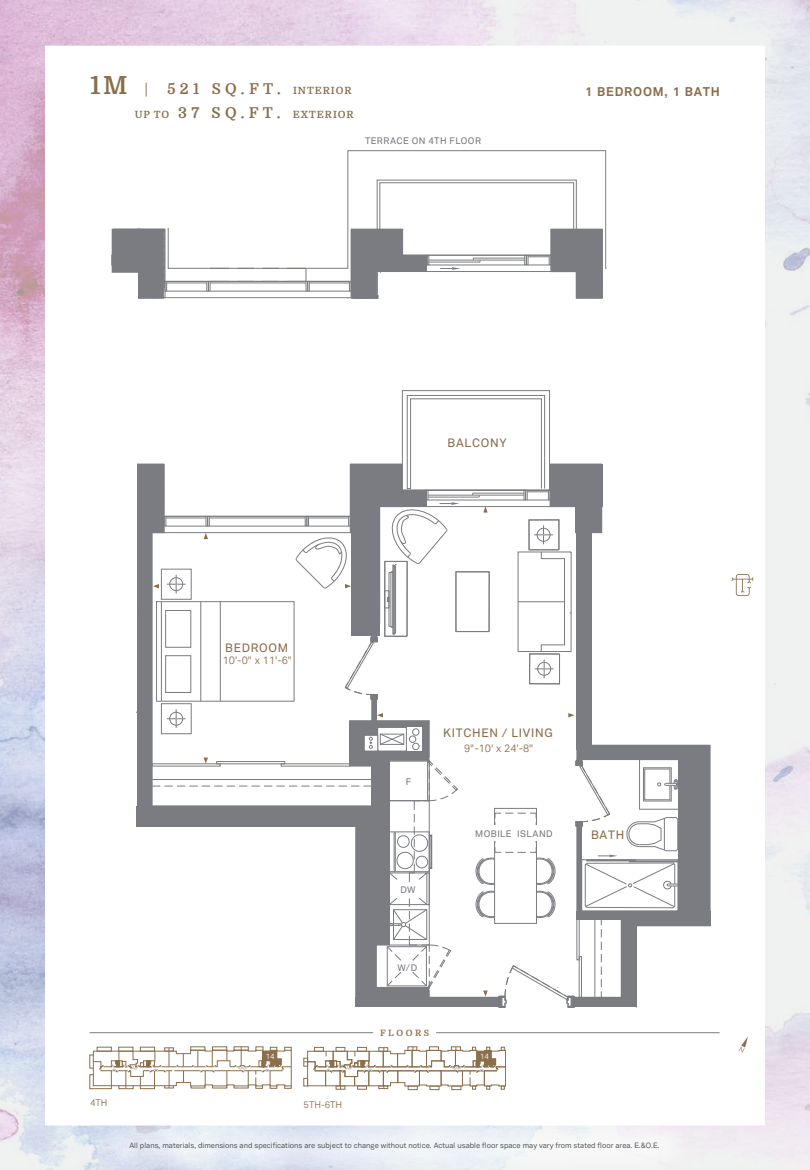
<style>
.page{position:relative;width:810px;height:1170px;background:#fff}
.page>*{position:absolute;margin:0;border:0;box-sizing:border-box;transform-origin:0 0}
.t1{font:700 25px "Domine";color:#8b6f4b}
.t2{font:700 15px "Domine";letter-spacing:.29em;color:#8b6f4b}
.t3{font:700 12.5px "Vaud";letter-spacing:.06em;color:#8b6f4b}
.t4{font:500 12px "Vaud";letter-spacing:.06em;color:#8b6f4b}
.t5{font:10.62px "Vaud";color:#8b6f4b}
.t6{font:700 10px "Domine";letter-spacing:.1em;color:#8b6f4b}
.t7{font:9.38px "Vaud";color:#8b6f4b}
.t8{font:500 9.25px "Vaud";letter-spacing:.045em;color:#7a7c81}
.t9{font:700 8.75px "Domine";letter-spacing:.29em;color:#8b6f4b}
.t10{font:7.62px "Vaud";color:#fff}
.t11{font:7.5px "Vaud";color:#414042}
.s1{font-weight:400;font-size:15px}
.s2{font-size:10px}
.s3{font-size:15px}
</style>
<div class="page">
<img style="left:0;top:0;width:810px;height:1170px">
<svg style="left:732px;top:574px;width:21px;height:22px"></svg>
<div style="left:93px;top:1105px;width:602px;height:65px;background:#fff;opacity:.57"></div>
<svg style="left:112px;top:150px;width:495px;height:119px"></svg>
<svg style="left:112px;top:180px;width:491px;height:119px"></svg>
<div style="left:402px;top:390px;width:148px;height:100px;border:1px solid #7a7c81"></div>
<svg style="left:591px;top:532px;width:120px;height:466px"></svg>
<div style="left:639px;top:759px;width:41px;height:50px;border:1px solid #7a7c81"></div>
<svg style="left:152px;top:700px;width:278px;height:58px"></svg>
<div style="left:636px;top:911px;width:74px;height:15px;background:#7a7c81"></div>
<div style="left:679px;top:745px;width:31px;height:169px;background:#7a7c81"></div>
<div style="left:577px;top:745px;width:103px;height:15px;background:#7a7c81"></div>
<div style="left:576px;top:533px;width:15px;height:217px;background:#7a7c81"></div>
<hr style="left:372px;top:696px;width:4px;height:25px;background:#7a7c81">
<div style="left:350px;top:721px;width:79px;height:39px;background:#7a7c81"></div>
<div style="left:138px;top:507px;width:14px;height:305px;background:#7a7c81"></div>
<div style="left:96px;top:456px;width:41px;height:71px;background:#fff"></div>
<div style="left:161px;top:703px;width:30px;height:31px;border:1px solid #7a7c81"></div>
<div style="left:156px;top:601px;width:6px;height:100px;border:1px solid #7a7c81"></div>
<svg style="left:167px;top:709px;width:19px;height:19px"></svg>
<div style="left:406px;top:727px;width:16px;height:24px;background:#fff"></div>
<div style="left:377px;top:727px;width:30px;height:24px;border:1px solid #7a7c81"></div>
<div style="left:364px;top:735px;width:14px;height:16px;border:1px solid #7a7c81"></div>
<svg style="left:366px;top:728px;width:54px;height:22px"></svg>
<svg style="left:568px;top:713px;width:6px;height:4px"></svg>
<svg style="left:110px;top:395px;width:493px;height:305px"></svg>
<svg style="left:137px;top:758px;width:541px;height:249px"></svg>
<svg style="left:377px;top:713px;width:6px;height:4px"></svg>
<div style="left:484px;top:826px;width:61px;height:15px;background:#fff"></div>
<div style="left:399px;top:255px;width:28px;height:16px;background:#7a7c81"></div>
<div style="left:399px;top:490px;width:27px;height:16px;background:#7a7c81"></div>
<svg style="left:89px;top:1047px;width:203px;height:42px"></svg>
<svg style="left:304px;top:1047px;width:202px;height:43px"></svg>
<svg style="left:739px;top:1037px;width:9px;height:16px"></svg>
<hr style="left:436px;top:1032px;width:284px;height:1px;background:#7a7c81">
<hr style="left:90px;top:1032px;width:283px;height:1px;background:#7a7c81">
<h1 class="t1" style="left:90px;top:71px;width:60px">1M <span class="s1">|</span></h1>
<h2 class="t2" style="left:167px;top:80px;width:186px">521 SQ.FT. <span class="s2">INTERIOR</span></h2>
<h3 class="t6" style="left:135px;top:109px;width:221px">UP TO <span class="s3">3 7 S Q . F T.</span> EXTERIOR</h3>
<p class="t8" style="left:365px;top:135px;width:118px">TERRACE ON 4TH FLOOR</p>
<h3 class="t3" style="left:585px;top:84px;width:136px">1 BEDROOM, 1 BATH</h3>
<p class="t7" style="left:90px;top:1097px;width:19px">4TH</p>
<h3 class="t4" style="left:448px;top:436px;width:61px">BALCONY</h3>
<h3 class="t4" style="left:225px;top:641px;width:65px">BEDROOM</h3>
<h3 class="t5" style="left:223px;top:654px;width:71px">10'-0" x 11'-6"</h3>
<p class="t8" style="left:406px;top:776px;width:7px">F</p>
<p class="t8" style="left:400px;top:884px;width:17px">DW</p>
<h3 class="t4" style="left:443px;top:726px;width:111px">KITCHEN / LIVING</h3>
<h3 class="t5" style="left:464px;top:742px;width:71px">9"-10' x 24'-8"</h3>
<p class="t8" style="left:475px;top:828px;width:79px">MOBILE ISLAND</p>
<p class="t8" style="left:398px;top:962px;width:21px">W/D</p>
<p class="t9" style="left:380px;top:1028px;width:51px">FLOORS</p>
<p class="t10" style="left:266px;top:1052px;width:10px">14</p>
<p class="t10" style="left:480px;top:1052px;width:10px">14</p>
<p class="t7" style="left:304px;top:1099px;width:40px">5TH-6TH</p>
<h3 class="t4" style="left:591px;top:828px;width:35px">BATH</h3>
<p class="t11" style="left:129px;top:1140px;width:531px">All plans, materials, dimensions and specifications are subject to change without notice. Actual usable floor space may vary from stated floor area. E.&amp;O.E.</p>
</div>
